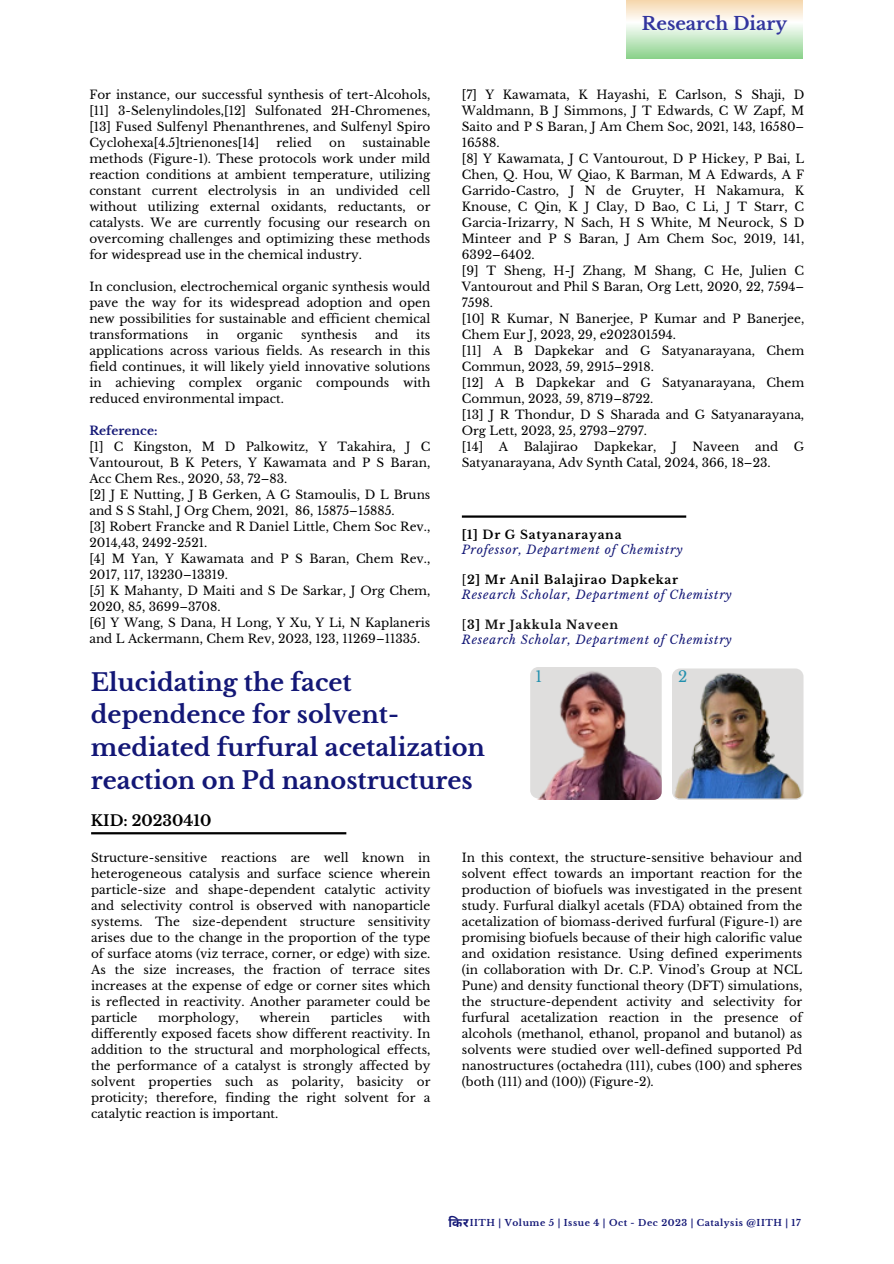
<style>
.page{position:relative;width:894px;height:1264px;background:#fff}
.page>*{position:absolute;margin:0;border:0;box-sizing:border-box;transform-origin:0 0}
.t1{font:700 24px/32.7px "Libre Baskerville";color:#131776}
.t2{font:700 18px "Libre Baskerville";color:#32359e}
.t3{font:700 15px "Libre Baskerville";color:#000}
.t4{font:15px "Libre Baskerville";color:#2290ae}
.t5{font:700 12.45px "Noto Sans Devanagari";color:#131776}
.t6{font:12px/16px "Libre Baskerville";color:#000;text-align:justify}
.t7{font:italic 12px/15px "Libre Baskerville";letter-spacing:.06em;color:#131776}
.t8{font:700 9px "Libre Baskerville";letter-spacing:.06em;color:#131776}
.s1{font-weight:700;color:#131776}
.s2{font-weight:700;font-style:normal;color:#000}
.s3{font-style:normal;color:#000}
.s4{font-weight:700;font-style:normal;color:#141414}
</style>
<div class="page">
<hr style="left:462px;top:515px;width:224px;height:2px;background:#000">
<hr style="left:91px;top:832px;width:255px;height:2px;background:#000">
<img style="left:671px;top:667px;width:132px;height:131px;border-radius:8px">
<img style="left:530px;top:668px;width:131px;height:132px;border-radius:8px">
<svg style="left:626px;top:0;width:176px;height:59px"></svg>
<h5 class="t6" style="left:89px;top:87px;width:342px">For instance, our successful synthesis of tert-Alcohols, [11] 3-Selenylindoles,[12] Sulfonated 2H-Chromenes, [13] Fused Sulfenyl Phenanthrenes, and Sulfenyl Spiro Cyclohexa[4.5]trienones[14]</h5>
<h5 class="t6" style="left:89px;top:135px;width:342px;text-indent:273px">sustainable methods (Figure-1). These protocols work under mild reaction conditions at ambient temperature, utilizing constant current electrolysis in an undivided cell without utilizing external oxidants, reductants, or catalysts. We are currently focusing our research on overcoming challenges and optimizing these methods for widespread use in the chemical industry.</h5>
<h5 class="t6" style="left:89px;top:279px;width:342px">In conclusion, electrochemical organic synthesis would pave the way for its widespread adoption and open new possibilities for sustainable and efficient chemical transformations</h5>
<h5 class="t6" style="left:276px;top:135px;width:37px">relied</h5>
<h5 class="t6" style="left:329px;top:135px;width:18px">on</h5>
<h5 class="t6" style="left:206px;top:327px;width:14px">in</h5>
<h5 class="t6" style="left:237px;top:327px;width:48px">organic</h5>
<h5 class="t6" style="left:301px;top:327px;width:58px">synthesis</h5>
<h5 class="t6" style="left:375px;top:327px;width:25px">and</h5>
<h5 class="t6" style="left:89px;top:327px;width:342px;text-indent:327px">its applications across various fields. As research in this field continues, it will likely yield innovative solutions in achieving complex organic compounds with reduced environmental impact.</h5>
<h5 class="t6" style="left:89px;top:423px;width:342px;text-align:left"><span class="s1">Reference:<br></span>[1] C Kingston, M D Palkowitz, Y Takahira, J C Vantourout, B K Peters, Y Kawamata and P S Baran, Acc Chem Res., 2020, 53, 72–83.<br>[2] J E Nutting, J B Gerken, A G Stamoulis, D L Bruns and S S Stahl, J Org Chem, 2021, 86, 15875–15885.<br>[3] Robert Francke and R Daniel Little, Chem Soc Rev., 2014,43, 2492-2521.<br>[4] M Yan, Y Kawamata and P S Baran, Chem Rev., 2017, 117, 13230–13319.<br>[5] K Mahanty, D Maiti and S De Sarkar, J Org Chem, 2020, 85, 3699–3708.<br>[6] Y Wang, S Dana, H Long, Y Xu, Y Li, N Kaplaneris and L Ackermann, Chem Rev, 2023, 123, 11269–11335.</h5>
<h5 class="t2" style="left:641px;top:13px;width:147px">Research Diary</h5>
<h1 class="t6" style="left:462px;top:87px;width:344px;text-align:left">[7] Y Kawamata, K Hayashi, E Carlson, S Shaji, D Waldmann, B J Simmons, J T Edwards, C W Zapf, M Saito and P S Baran, J Am Chem Soc, 2021, 143, 16580– 16588.<br>[8] Y Kawamata, J C Vantourout, D P Hickey, P Bai, L Chen, Q. Hou, W Qiao, K Barman, M A Edwards, A F Garrido-Castro, J N de Gruyter, H Nakamura, K Knouse, C Qin, K J Clay, D Bao, C Li, J T Starr, C Garcia-Irizarry, N Sach, H S White, M Neurock, S D Minteer and P S Baran, J Am Chem Soc, 2019, 141, 6392–6402.<br>[9] T Sheng, H-J Zhang, M Shang, C He, Julien C Vantourout and Phil S Baran, Org Lett, 2020, 22, 7594– 7598.<br>[10] R Kumar, N Banerjee, P Kumar and P Banerjee, Chem Eur J, 2023, 29, e202301594.<br>[11] A B Dapkekar and G Satyanarayana, Chem Commun, 2023, 59, 2915–2918.<br>[12] A B Dapkekar and G Satyanarayana, Chem Commun, 2023, 59, 8719–8722.<br>[13] J R Thondur, D S Sharada and G Satyanarayana, Org Lett, 2023, 25, 2793–2797.<br>[14]</h1>
<h1 class="t6" style="left:498px;top:439px;width:11px">A</h1>
<h1 class="t6" style="left:523px;top:439px;width:56px">Balajirao</h1>
<h1 class="t6" style="left:593px;top:439px;width:64px">Dapkekar,</h1>
<h1 class="t6" style="left:672px;top:439px;width:6px">J</h1>
<h1 class="t6" style="left:692px;top:439px;width:48px">Naveen</h1>
<h1 class="t6" style="left:755px;top:439px;width:25px">and</h1>
<h1 class="t6" style="left:793px;top:439px;width:12px">G</h1>
<h1 class="t6" style="left:462px;top:455px;width:310px">Satyanarayana, Adv Synth Catal, 2024, 366, 18–23.</h1>
<h5 class="t7" style="left:462px;top:527px;width:222px"><span class="s2">[1] Dr G Satyanarayana<br></span>Professor, Department of Chemistry</h5>
<h5 class="t7" style="left:462px;top:572px;width:271px"><span class="s3">[</span><span class="s2">2] Mr Anil Balajirao Dapkekar<br></span>Research Scholar, Department of Chemistry</h5>
<h5 class="t7" style="left:462px;top:617px;width:271px"><span class="s3">[</span><span class="s2">3]</span> <span class="s4">Mr Jakkula Naveen<br></span>Research Scholar, Department of Chemistry</h5>
<p class="t1" style="left:91px;top:666px;width:395px">Elucidating the facet dependence for solvent&shy;mediated furfural acetalization reaction on Pd nanostructures</p>
<p class="t4" style="left:535px;top:667px;width:8px">1</p>
<h3 class="t4" style="left:677px;top:667px;width:11px">2</h3>
<p class="t3" style="left:91px;top:811px;width:122px">KID: 20230410</p>
<p class="t6" style="left:91px;top:850px;width:341px">Structure-sensitive reactions are well known in heterogeneous catalysis and surface science wherein particle-size and shape-dependent catalytic activity and selectivity control is observed with nanoparticle systems. The size-dependent structure sensitivity arises due to the change in the proportion of the type of surface atoms (viz terrace, corner, or edge) with size.<br>As the size increases, the fraction of terrace sites increases at the expense of edge or corner sites which is reflected in reactivity. Another parameter could be particle</p>
<p class="t6" style="left:91px;top:1010px;width:340px;text-indent:312px">with differently exposed facets show different reactivity. In addition to the structural and morphological effects, the performance of a catalyst is strongly affected by solvent properties such as polarity, basicity or proticity; therefore, finding the right solvent for a catalytic reaction is important.</p>
<p class="t6" style="left:158px;top:1010px;width:82px">morphology,</p>
<p class="t6" style="left:259px;top:1010px;width:52px">wherein</p>
<p class="t6" style="left:330px;top:1010px;width:53px">particles</p>
<h5 class="t6" style="left:462px;top:850px;width:342px">In this context, the structure-sensitive behaviour and solvent effect towards an important reaction for the production of biofuels was investigated in the present study. Furfural dialkyl acetals (FDA) obtained from the acetalization of biomass-derived furfural (Figure-1) are promising biofuels because of their high calorific value and oxidation resistance. Using defined experiments (in collaboration with Dr. C.P. Vinod’s Group at NCL Pune) and density functional theory (DFT) simulations, the structure-dependent activity and selectivity for furfural acetalization reaction in the presence of alcohols (methanol, ethanol, propanol and butanol) as solvents were studied over well-defined supported Pd nanostructures (octahedra (111), cubes (100) and spheres (both (111) and (100)) (Figure-2).</h5>
<p class="t5" style="left:448px;top:1215px;width:22px">कि र</p>
<h4 class="t8" style="left:469px;top:1217px;width:332px">IITH | Volume 5 | Issue 4 | Oct - Dec 2023 | Catalysis @IITH | 17</h4>
</div>
